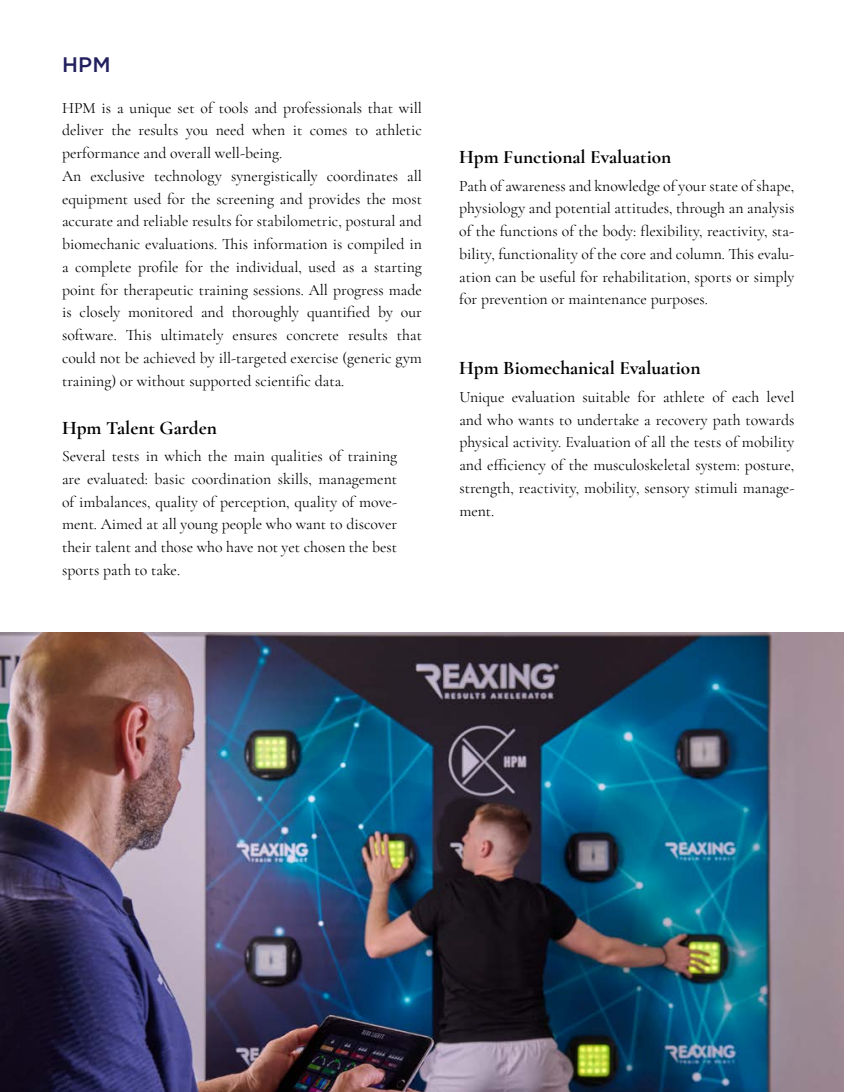
<style>
.page{position:relative;width:844px;height:1092px;background:#fff}
.page>*{position:absolute;margin:0;border:0;box-sizing:border-box;transform-origin:0 0}
.t1{font:500 21px "Gotham";color:#211f5e}
.t2{font:700 19.25px "Cormorant Garamond";color:#000}
.t3{font:15.75px/22.8px "Cormorant Garamond";color:#000;text-align:justify}
</style>
<div class="page">
<img style="left:0;top:632px;width:843px;height:459px">
<h1 class="t1" style="left:62px;top:51px;width:50px">HPM</h1>
<p class="t3" style="left:62px;top:96px;width:361px;text-align:left">HPM is a unique set of tools and professionals that will deliver the results you need when it comes to athletic performance and overall well-being.<br>An exclusive technology synergistically coordinates all equipment used for the screening and provides the most accurate and reliable results for stabilometric, postural and biomechanic evaluations. This information is compiled in a complete profile for the individual, used as a starting point for therapeutic training sessions. All progress made is closely monitored and thoroughly quantified by our software. This ultimately ensures concrete results that could not be achieved by ill-targeted exercise (generic gym training) or without supported scientific data.</p>
<p class="t2" style="left:62px;top:416px;width:156px">Hpm Talent Garden</p>
<p class="t3" style="left:62px;top:444px;width:336px">Several tests in which the main qualities of training are evaluated: basic coordination skills, management of imbalances, quality of perception, quality of move&shy;ment. Aimed at all young people who want to discover their talent and those who have not yet chosen the best sports path to take.</p>
<p class="t2" style="left:459px;top:145px;width:213px">Hpm Functional Evaluation</p>
<p class="t3" style="left:459px;top:174px;width:336px">Path of awareness and knowledge of your state of shape, physiology and potential attitudes, through an analysis of the functions of the body: flexibility, reactivity, sta&shy;bility, functionality of the core and column. This evalu&shy;ation can be useful for rehabilitation, sports or simply for prevention or maintenance purposes.</p>
<p class="t2" style="left:459px;top:356px;width:243px">Hpm Biomechanical Evaluation</p>
<p class="t3" style="left:459px;top:385px;width:336px">Unique evaluation suitable for athlete of each level and who wants to undertake a recovery path towards physical activity. Evaluation of all the tests of mobility and efficiency of the musculoskeletal system: posture, strength, reactivity, mobility, sensory stimuli manage&shy;ment.</p>
</div>
